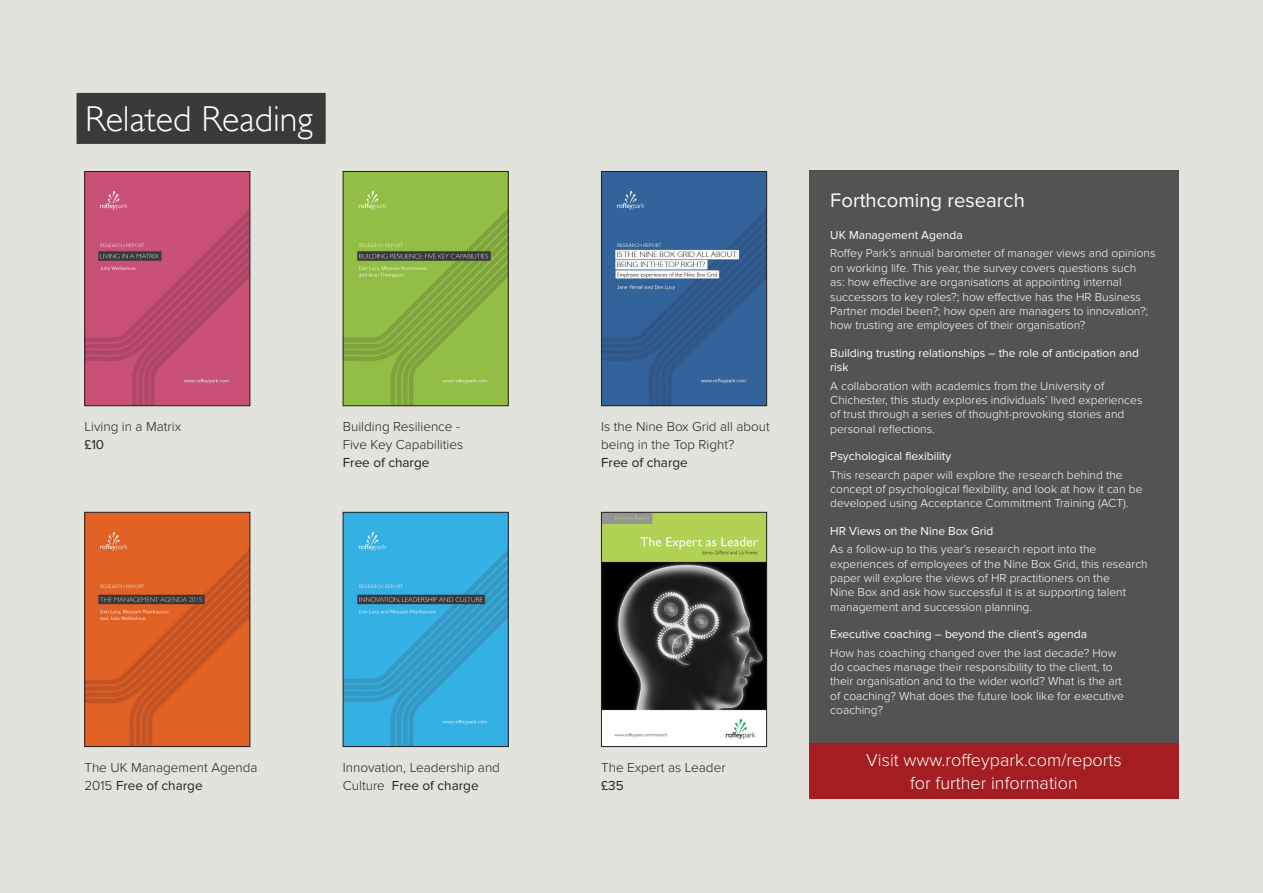
<style>
.page{position:relative;width:1263px;height:893px;background:#e3e3dd}
.page>*{position:absolute;margin:0;border:0;box-sizing:border-box;transform-origin:0 0}
.Page_Heading{font:300 36px "Gill Sans";color:#fff}
.Subheadings{font:20.25px "Proxima Nova";color:#fff}
.t1{font:300 18px/22.5px "Proxima Nova";color:#fff;text-align:center}
.t2{font:300 13.5px/18px "Proxima Nova";color:#231f20}
.t3{font:13.5px "Proxima Nova";color:#231f20}
.Forthcoming_research{font:300 12px/14.4px "Proxima Nova";color:#fff}
.Forthcoming_research-2{font:12px/14.4px "Proxima Nova";color:#fff}
.s1{font-weight:400}
</style>
<div class="page">
<div style="left:77px;top:93px;width:249px;height:51px;background:#393a39"></div>
<img style="left:86px;top:173px;width:162px;height:231px">
<div style="left:84px;top:171px;width:166px;height:235px;border:1px solid #231f20"></div>
<img style="left:345px;top:514px;width:162px;height:231px">
<div style="left:343px;top:512px;width:166px;height:235px;border:1px solid #231f20"></div>
<img style="left:603px;top:514px;width:162px;height:231px">
<div style="left:601px;top:512px;width:166px;height:235px;border:1px solid #231f20"></div>
<img style="left:345px;top:173px;width:162px;height:231px">
<div style="left:343px;top:171px;width:166px;height:235px;border:1px solid #231f20"></div>
<img style="left:86px;top:514px;width:162px;height:231px">
<div style="left:84px;top:512px;width:166px;height:235px;border:1px solid #231f20"></div>
<img style="left:603px;top:173px;width:162px;height:231px">
<div style="left:601px;top:171px;width:166px;height:235px;border:1px solid #231f20"></div>
<div style="left:809px;top:170px;width:370px;height:575px;background:#535353"></div>
<div style="left:809px;top:743px;width:370px;height:56px;background:#a41d21"></div>
<p class="Page_Heading" style="left:85px;top:98px;width:229px">Related Reading</p>
<p class="t2" style="left:84px;top:418px;width:98px">Living in a Matrix <span class="s1">£10</span></p>
<p class="t2" style="left:343px;top:418px;width:122px">Building Resilience -<br>Five Key Capabilities<br><span class="s1">Free of charge</span></p>
<p class="t2" style="left:84px;top:759px;width:175px">The UK Management Agenda<br>2015 <span class="s1">Free of charge</span></p>
<p class="t2" style="left:343px;top:759px;width:159px">Innovation, Leadership and<br>Culture <span class="s1">Free of charge</span></p>
<p class="t2" style="left:601px;top:418px;width:170px">Is the Nine Box Grid all about being in the Top Right?<br><span class="s1">Free of charge</span></p>
<p class="t2" style="left:601px;top:759px;width:126px">The Expert as Leader</p>
<p class="t3" style="left:601px;top:778px;width:24px">£35</p>
<p class="Subheadings" style="left:830px;top:189px;width:196px">Forthcoming research</p>
<p class="Forthcoming_research-2" style="left:830px;top:228px;width:134px">UK Management Agenda</p>
<p class="Forthcoming_research" style="left:830px;top:246px;width:327px">Roffey Park’s annual barometer of manager views and opinions on working life. This year, the survey covers questions such<br>as: how effective are organisations at appointing internal successors to key roles?; how effective has the HR Business Partner model been?; how open are managers to innovation?; how trusting are employees of their organisation?</p>
<p class="Forthcoming_research-2" style="left:830px;top:346px;width:310px">Building trusting relationships – the role of anticipation and risk</p>
<p class="Forthcoming_research" style="left:830px;top:379px;width:314px">A collaboration with academics from the University of Chichester, this study explores individuals’ lived experiences of trust through a series of thought-provoking stories and personal reflections.</p>
<p class="Forthcoming_research-2" style="left:830px;top:449px;width:122px">Psychological flexibility</p>
<p class="Forthcoming_research" style="left:830px;top:468px;width:314px">This research paper will explore the research behind the concept of psychological flexibility, and look at how it can be developed using Acceptance Commitment Training (ACT).</p>
<p class="Forthcoming_research-2" style="left:830px;top:524px;width:165px">HR Views on the Nine Box Grid</p>
<p class="Forthcoming_research" style="left:830px;top:542px;width:319px">As a follow-up to this year’s research report into the experiences of employees of the Nine Box Grid, this research paper will explore the views of HR practitioners on the<br>Nine Box and ask how successful it is at supporting talent management and succession planning.</p>
<p class="Forthcoming_research-2" style="left:830px;top:627px;width:258px">Executive coaching – beyond the client’s agenda</p>
<p class="Forthcoming_research" style="left:830px;top:646px;width:295px">How has coaching changed over the last decade? How do coaches manage their responsibility to the client, to their organisation and to the wider world? What is the art of coaching? What does the future look like for executive coaching?</p>
<p class="t1" style="left:866px;top:749px;width:257px">Visit www.roffeypark.com/reports for further information</p>
</div>
